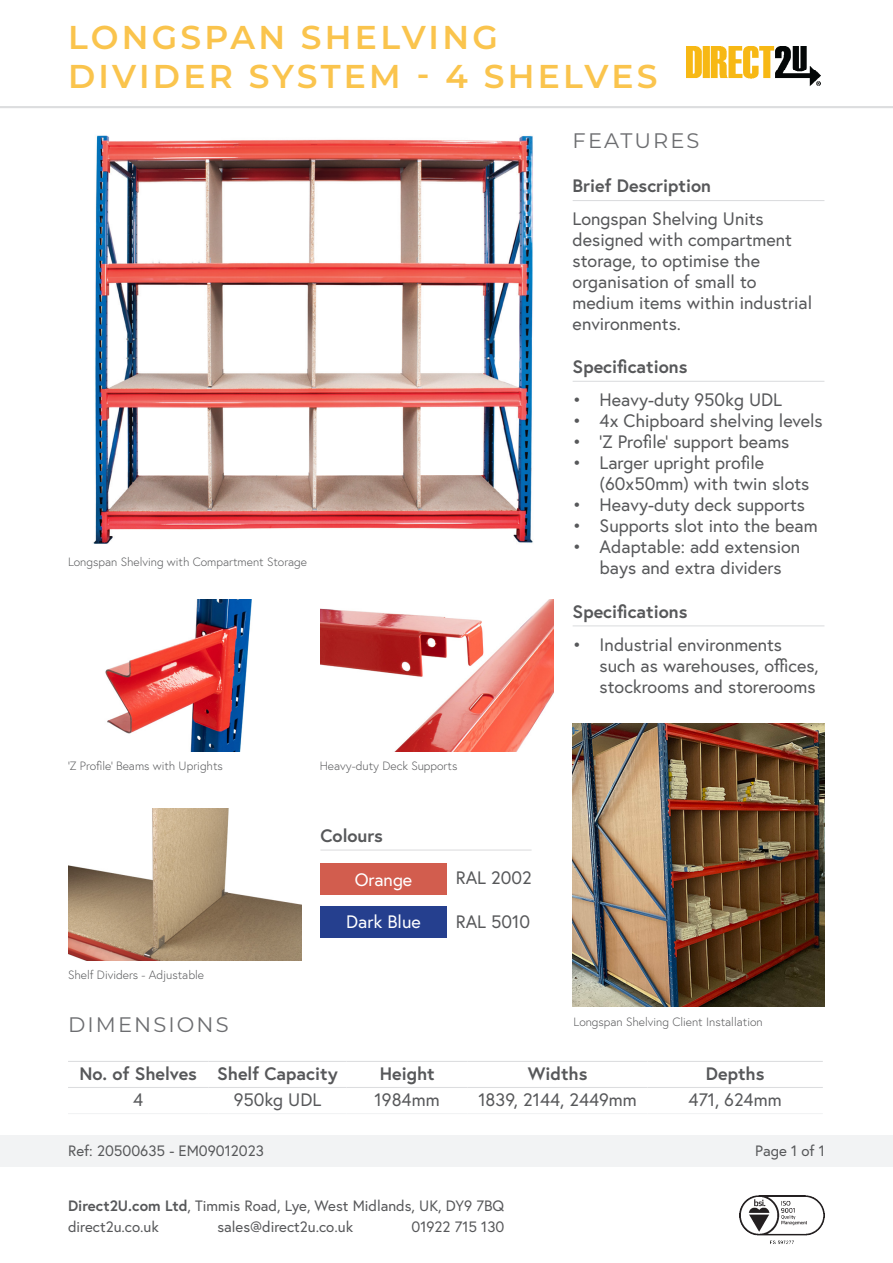
<style>
.page{position:relative;width:893px;height:1263px;background:#fff}
.page>*{position:absolute;margin:0;border:0;box-sizing:border-box;transform-origin:0 0}
.t1{font:600 33px/39.6px "Montserrat";letter-spacing:.1em;color:#fac44d}
.t2{font:21px "Montserrat";letter-spacing:.1em;color:#6c6d70}
.t3{font:18px/21px "Europa";color:#57585a}
.t4{font:700 18px "Europa";color:#57585a}
.t5{font:18px "Europa";color:#fff}
.t6{font:15px "Europa";color:#57585a}
.t7{font:300 12px "Europa";color:#57585a}
.s1{font-weight:700}
</style>
<div class="page">
<div style="left:0;top:1135px;width:893px;height:32px;background:#f2f3f4"></div>
<img style="left:739px;top:1195px;width:86px;height:49px">
<img style="left:686px;top:47px;width:135px;height:39px">
<hr style="left:0;top:106px;width:893px;height:2px;background:#dcdddf">
<div style="left:320px;top:863px;width:127px;height:32px;background:#d25d4e"></div>
<div style="left:320px;top:906px;width:127px;height:32px;background:#253f8e"></div>
<hr style="left:573px;top:200px;width:251px;height:1px;background:#dcdddf">
<hr style="left:573px;top:381px;width:251px;height:1px;background:#dcdddf">
<hr style="left:320px;top:849px;width:212px;height:1px;background:#dcdddf">
<hr style="left:68px;top:1061px;width:140px;height:1px;background:#dcdddf">
<hr style="left:208px;top:1061px;width:139px;height:1px;background:#dcdddf">
<hr style="left:347px;top:1061px;width:121px;height:1px;background:#dcdddf">
<hr style="left:468px;top:1061px;width:179px;height:1px;background:#dcdddf">
<hr style="left:647px;top:1061px;width:176px;height:1px;background:#dcdddf">
<hr style="left:68px;top:1113px;width:140px;height:1px;background:#f2f3f4">
<hr style="left:208px;top:1113px;width:139px;height:1px;background:#f2f3f4">
<hr style="left:347px;top:1113px;width:121px;height:1px;background:#f2f3f4">
<hr style="left:468px;top:1113px;width:179px;height:1px;background:#f2f3f4">
<hr style="left:647px;top:1113px;width:176px;height:1px;background:#f2f3f4">
<hr style="left:68px;top:1087px;width:140px;height:1px;background:#dcdddf">
<hr style="left:208px;top:1087px;width:139px;height:1px;background:#dcdddf">
<hr style="left:347px;top:1087px;width:121px;height:1px;background:#dcdddf">
<hr style="left:468px;top:1087px;width:179px;height:1px;background:#dcdddf">
<hr style="left:647px;top:1087px;width:176px;height:1px;background:#dcdddf">
<img style="left:93px;top:135px;width:440px;height:409px">
<img style="left:105px;top:599px;width:147px;height:152px">
<img style="left:320px;top:599px;width:234px;height:152px">
<hr style="left:573px;top:625px;width:251px;height:1px;background:#dcdddf">
<img style="left:573px;top:723px;width:252px;height:284px">
<img style="left:68px;top:808px;width:234px;height:152px">
<h1 class="t1" style="left:68px;top:16px;width:591px">LONGSPAN SHELVING<br>DIVIDER SYSTEM - 4 SHELVES</h1>
<p class="t2" style="left:573px;top:126px;width:128px">FEATURES</p>
<p class="t4" style="left:573px;top:174px;width:140px">Brief Description</p>
<p class="t3" style="left:573px;top:208px;width:241px">Longspan Shelving Units designed with compartment storage, to optimise the organisation of small to medium items within industrial environments.</p>
<p class="t7" style="left:68px;top:555px;width:241px">Longspan Shelving with Compartment Storage</p>
<p class="t7" style="left:68px;top:758px;width:156px">‘Z Profile’ Beams with Uprights</p>
<p class="t7" style="left:320px;top:758px;width:139px">Heavy-duty Deck Supports</p>
<p class="t4" style="left:320px;top:823px;width:64px">Colours</p>
<p class="t5" style="left:355px;top:868px;width:59px">Orange</p>
<p class="t3" style="left:456px;top:867px;width:77px">RAL 2002</p>
<p class="t7" style="left:68px;top:968px;width:138px">Shelf Dividers - Adjustable</p>
<p class="t2" style="left:68px;top:1010px;width:162px">DIMENSIONS</p>
<p class="t5" style="left:346px;top:910px;width:76px">Dark Blue</p>
<p class="t3" style="left:456px;top:910px;width:76px">RAL 5010</p>
<p class="t4" style="left:573px;top:354px;width:116px">Specifications</p>
<p class="t3" style="left:573px;top:389px;width:211px">• Heavy-duty 950kg UDL</p>
<p class="t3" style="left:573px;top:410px;width:252px">• 4x Chipboard shelving levels</p>
<p class="t3" style="left:573px;top:431px;width:218px">• ‘Z Profile’ support beams</p>
<p class="t3" style="left:600px;top:452px;width:211px;text-indent:-27px">• Larger upright profile (60x50mm) with twin slots</p>
<p class="t3" style="left:573px;top:494px;width:234px">• Heavy-duty deck supports</p>
<p class="t3" style="left:573px;top:515px;width:247px">• Supports slot into the beam</p>
<p class="t3" style="left:573px;top:536px;width:229px;text-align:center">• Adaptable: add extension bays and extra dividers</p>
<p class="t4" style="left:573px;top:599px;width:116px">Specifications</p>
<p class="t3" style="left:600px;top:633px;width:221px;text-indent:-27px">• Industrial environments such as warehouses, offices, stockrooms and storerooms</p>
<p class="t7" style="left:573px;top:1014px;width:191px">Longspan Shelving Client Installation</p>
<p class="t4" style="left:79px;top:1061px;width:260px">No. of Shelves Shelf Capacity</p>
<p class="t4" style="left:380px;top:1061px;width:56px">Height</p>
<p class="t4" style="left:528px;top:1061px;width:61px">Widths</p>
<p class="t4" style="left:706px;top:1061px;width:60px">Depths</p>
<p class="t3" style="left:133px;top:1089px;width:12px">4</p>
<p class="t3" style="left:234px;top:1089px;width:89px">950kg UDL</p>
<p class="t3" style="left:375px;top:1089px;width:67px">1984mm</p>
<p class="t3" style="left:478px;top:1089px;width:160px">1839, 2144, 2449mm</p>
<p class="t3" style="left:689px;top:1089px;width:95px">471, 624mm</p>
<p class="t6" style="left:68px;top:1141px;width:197px">Ref: 20500635 - EM09012023</p>
<p class="t6" style="left:755px;top:1141px;width:71px">Page 1 of 1</p>
<p class="t6" style="left:68px;top:1196px;width:438px"><span class="s1">Direct2U.com Ltd</span>, Timmis Road, Lye, West Midlands, UK, DY9 7BQ</p>
<p class="t6" style="left:68px;top:1217px;width:92px">direct2u.co.uk</p>
<p class="t6" style="left:217px;top:1217px;width:137px">sales@direct2u.co.uk</p>
<p class="t6" style="left:412px;top:1217px;width:94px">01922 715 130</p>
</div>
